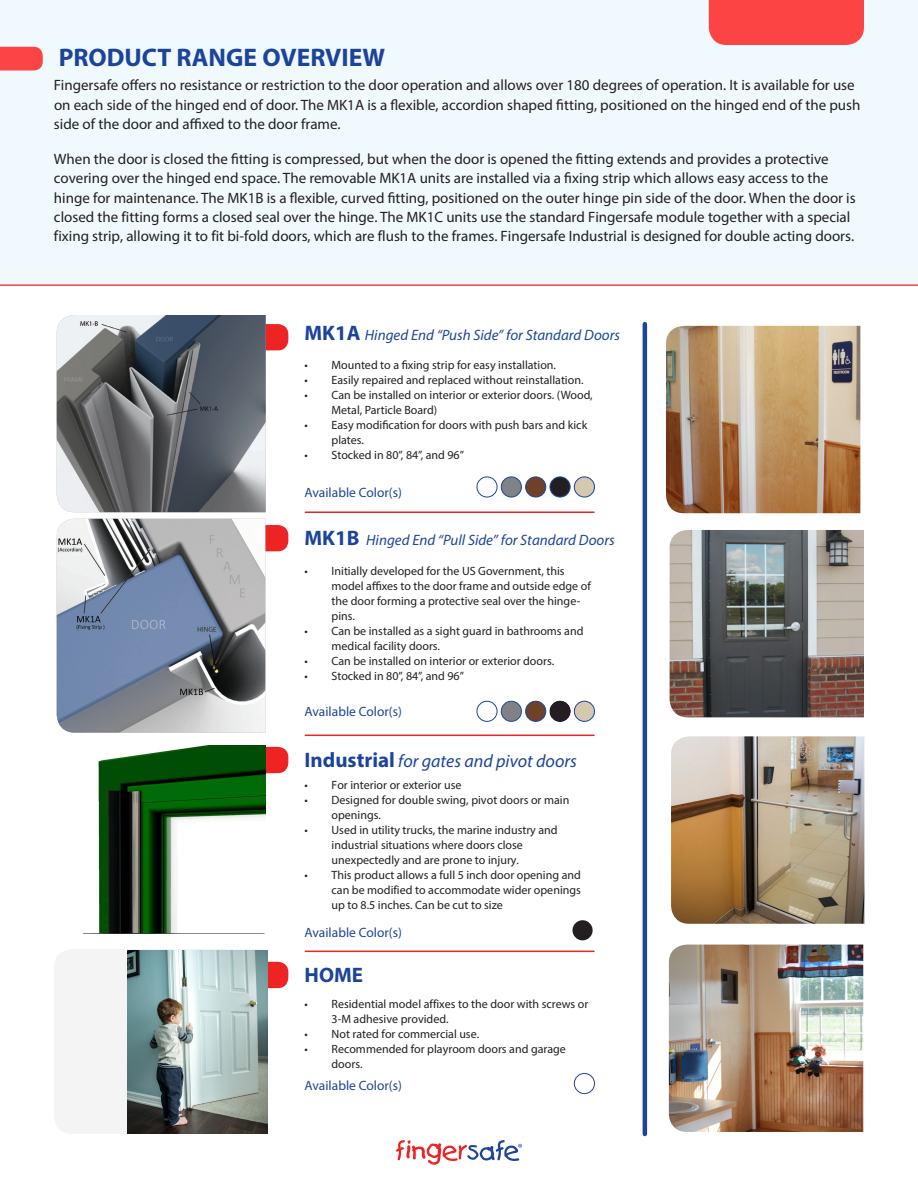
<style>
.page{position:relative;width:918px;height:1188px;background:#fff}
.page>*{position:absolute;margin:0;border:0;box-sizing:border-box;transform-origin:0 0}
.t1{font:700 25.5px "Myriad Pro";color:#1d449b}
.t2{font:700 21px "Myriad Pro";color:#1d449b}
.t3{font:italic 18px "Myriad Pro";color:#1d449b}
.t4{font:15px/19.4px "Myriad Pro";color:#231f20}
.t5{font:italic 15px "Myriad Pro";color:#1d449b}
.t6{font:13.5px "Myriad Pro";color:#1d449b}
.t7{font:12px/15px "Myriad Pro";color:#231f20}
.s1{font-weight:700;font-style:normal;font-size:21px}
</style>
<div class="page">
<div style="left:0;top:0;width:918px;height:284px;background:#f0f9fd"></div>
<svg style="left:0;top:47px;width:43px;height:24px"></svg>
<hr style="left:0;top:284px;width:918px;height:2px;background:#ee2323">
<div style="left:129px;top:324px;width:159px;height:26px;background:#ee2323;border-radius:11px"></div>
<div style="left:129px;top:525px;width:159px;height:26px;background:#ee2323;border-radius:11px"></div>
<div style="left:129px;top:747px;width:159px;height:26px;background:#ee2323;border-radius:11px"></div>
<div style="left:129px;top:962px;width:159px;height:26px;background:#ee2323;border-radius:11px"></div>
<img style="left:57px;top:315px;width:209px;height:197px">
<img style="left:57px;top:519px;width:208px;height:214px">
<div style="left:54px;top:949px;width:212px;height:185px;background:#f4f4f4"></div>
<img style="left:128px;top:950px;width:140px;height:183px">
<hr style="left:305px;top:511px;width:289px;height:2px;background:#ee2323">
<hr style="left:305px;top:735px;width:289px;height:1px;background:#ee2323">
<hr style="left:305px;top:951px;width:289px;height:1px;background:#ee2323">
<div style="left:477px;top:477px;width:20px;height:20px;border:1px solid #1d449b;border-radius:50%"></div>
<div style="left:501px;top:477px;width:20px;height:20px;background:#808285;border-radius:50%"></div>
<div style="left:501px;top:477px;width:21px;height:20px;border:1px solid #1d449b;border-radius:50%"></div>
<div style="left:526px;top:477px;width:20px;height:20px;background:#6f412a;border-radius:50%"></div>
<div style="left:525px;top:477px;width:21px;height:20px;border:1px solid #1d449b;border-radius:50%"></div>
<div style="left:550px;top:477px;width:20px;height:20px;background:#231f20;border-radius:50%"></div>
<div style="left:550px;top:477px;width:20px;height:20px;border:1px solid #1d449b;border-radius:50%"></div>
<div style="left:574px;top:477px;width:20px;height:20px;background:#d4c8ae;border-radius:50%"></div>
<div style="left:574px;top:477px;width:21px;height:20px;border:1px solid #1d449b;border-radius:50%"></div>
<div style="left:477px;top:701px;width:20px;height:21px;border:1px solid #1d449b;border-radius:50%"></div>
<div style="left:501px;top:701px;width:20px;height:20px;background:#808285;border-radius:50%"></div>
<div style="left:501px;top:701px;width:21px;height:21px;border:1px solid #1d449b;border-radius:50%"></div>
<div style="left:526px;top:701px;width:20px;height:20px;background:#6f412a;border-radius:50%"></div>
<div style="left:525px;top:701px;width:21px;height:21px;border:1px solid #1d449b;border-radius:50%"></div>
<div style="left:550px;top:701px;width:20px;height:21px;border:1px solid #1d449b;border-radius:50%"></div>
<div style="left:574px;top:701px;width:20px;height:20px;background:#d4c8ae;border-radius:50%"></div>
<div style="left:574px;top:701px;width:21px;height:21px;border:1px solid #1d449b;border-radius:50%"></div>
<div style="left:574px;top:1073px;width:21px;height:21px;border:1px solid #1d449b;border-radius:50%"></div>
<hr style="left:643px;top:324px;width:4px;height:810px;background:#1d449b">
<img style="left:669px;top:945px;width:194px;height:187px">
<img style="left:670px;top:530px;width:194px;height:187px">
<img style="left:666px;top:326px;width:194px;height:187px">
<img style="left:671px;top:736px;width:194px;height:188px">
<div style="left:709px;top:0;width:155px;height:45px;background:#fd4445"></div>
<svg style="left:396px;top:1140px;width:126px;height:25px"></svg>
<div style="left:550px;top:701px;width:20px;height:20px;background:#231f20;border-radius:50%"></div>
<div style="left:573px;top:920px;width:20px;height:20px;background:#231f20;border-radius:50%"></div>
<img style="left:83px;top:745px;width:182px;height:189px">
<p class="t1" style="left:59px;top:41px;width:328px">PRODUCT RANGE OVERVIEW</p>
<p class="t4" style="left:54px;top:75px;width:808px">Fingersafe offers no resistance or restriction to the door operation and allows over 180 degrees of operation. It is available for use on each side of the hinged end of door. The MK1A is a flexible, accordion shaped fitting, positioned on the hinged end of the push side of the door and affixed to the door frame.</p>
<p class="t4" style="left:54px;top:149px;width:803px">When the door is closed the fitting is compressed, but when the door is opened the fitting extends and provides a protective covering over the hinged end space. The removable MK1A units are installed via a fixing strip which allows easy access to the hinge for maintenance. The MK1B is a flexible, curved fitting, positioned on the outer hinge pin side of the door. When the door is closed the fitting forms a closed seal over the hinge. The MK1C units use the standard Fingersafe module together with a special fixing strip, allowing it to fit bi-fold doors, which are flush to the frames. Fingersafe Industrial is designed for double acting doors.</p>
<p class="t5" style="left:305px;top:326px;width:317px"><span class="s1">MK1A</span> Hinged End “Push Side” for Standard Doors</p>
<p class="t7" style="left:305px;top:357px;width:253px">• Mounted to a fixing strip for easy installation.</p>
<p class="t7" style="left:305px;top:372px;width:280px">• Easily repaired and replaced without reinstallation.</p>
<p class="t7" style="left:332px;top:387px;width:263px;text-indent:-27px">• Can be installed on interior or exterior doors. (Wood,<br>Metal, Particle Board)</p>
<p class="t7" style="left:332px;top:417px;width:257px;text-indent:-27px">• Easy modification for doors with push bars and kick plates.</p>
<p class="t7" style="left:305px;top:447px;width:161px">• Stocked in 80”, 84”, and 96”</p>
<p class="t6" style="left:305px;top:484px;width:99px">Available Color(s)</p>
<p class="t5" style="left:305px;top:531px;width:312px"><span class="s1">MK1B</span> Hinged End “Pull Side” for Standard Doors</p>
<p class="t7" style="left:332px;top:563px;width:261px;text-indent:-27px">• Initially developed for the US Government, this model affixes to the door frame and outside edge of the door forming a protective seal over the hinge&shy;pins.</p>
<p class="t7" style="left:332px;top:623px;width:253px;text-indent:-27px">• Can be installed as a sight guard in bathrooms and medical facility doors.</p>
<p class="t7" style="left:305px;top:653px;width:251px">• Can be installed on interior or exterior doors.</p>
<p class="t7" style="left:305px;top:668px;width:161px">• Stocked in 80”, 84”, and 96”</p>
<p class="t6" style="left:305px;top:704px;width:99px">Available Color(s)</p>
<p class="t3" style="left:305px;top:750px;width:274px"><span class="s1">Industrial</span> for gates and pivot doors</p>
<p class="t7" style="left:305px;top:777px;width:158px">• For interior or exterior use</p>
<p class="t7" style="left:332px;top:792px;width:239px;text-indent:-27px">• Designed for double swing, pivot doors or main openings.</p>
<p class="t7" style="left:332px;top:822px;width:228px;text-indent:-27px">• Used in utility trucks, the marine industry and industrial situations where doors close unexpectedly and are prone to injury.</p>
<p class="t7" style="left:332px;top:868px;width:251px;text-align:justify;text-indent:-27px">• This product allows a full 5 inch door opening and can be modified to accommodate wider openings up to 8.5 inches. Can be cut to size</p>
<p class="t6" style="left:305px;top:924px;width:99px">Available Color(s)</p>
<p class="t2" style="left:305px;top:961px;width:60px">HOME</p>
<p class="t7" style="left:332px;top:996px;width:258px;line-height:15.5px;text-indent:-27px">• Residential model affixes to the door with screws or<br>3-M adhesive provided.</p>
<p class="t7" style="left:305px;top:1027px;width:176px">• Not rated for commercial use.</p>
<p class="t7" style="left:332px;top:1041px;width:236px;text-indent:-27px">• Recommended for playroom doors and garage doors.</p>
<p class="t6" style="left:305px;top:1077px;width:99px">Available Color(s)</p>
</div>
